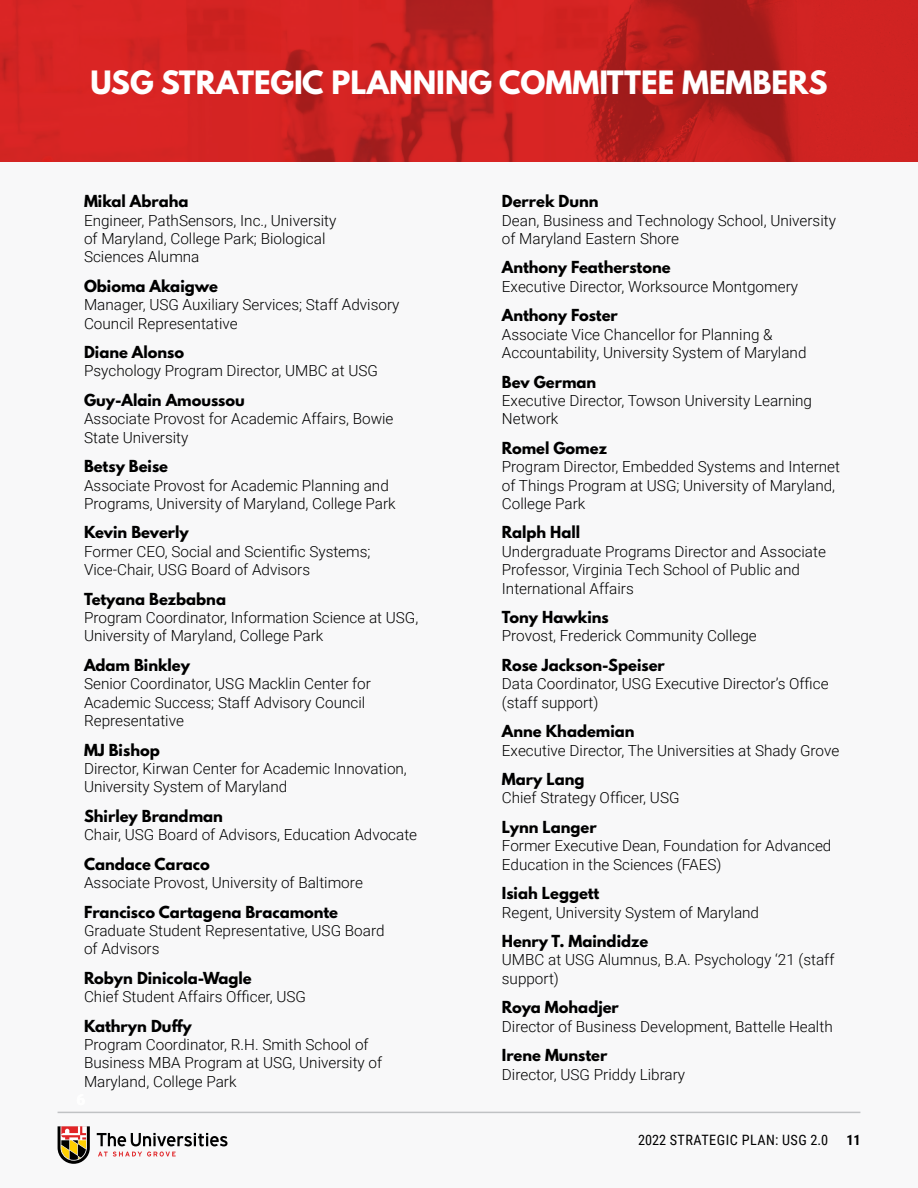
<style>
.page{position:relative;width:918px;height:1188px;background:#f8f8f9}
.page>*{position:absolute;margin:0;border:0;box-sizing:border-box;transform-origin:0 0}
.t1{font:700 28.5px "League Spartan";color:#fff}
.t2{font:300 15.3px/18.3px "Roboto";color:#000}
.t3{font:700 14.7px "League Spartan";color:#000}
.t4{font:14.25px "Roboto Condensed";letter-spacing:.035em;color:#000}
.t5{font:700 14.25px "Roboto Condensed";color:#000}
</style>
<div class="page">
<svg style="left:0;top:0;width:918px;height:162px;background:#ca2221"></svg>
<hr style="left:58px;top:1112px;width:802px;height:1px;background:#c0c2c4">
<svg style="left:58px;top:1126px;width:32px;height:38px"></svg>
<svg style="left:98px;top:1152px;width:78px;height:5px"></svg>
<svg style="left:97px;top:1133px;width:131px;height:13px"></svg>
<h1 class="t1" style="left:90px;top:60px;width:739px">USG STRATEGIC PLANNING COMMITTEE MEMBERS</h1>
<p class="t3" style="left:84px;top:190px;width:106px">Mikal Abraha</p>
<p class="t2" style="left:84px;top:210px;width:254px">Engineer, PathSensors, Inc., University of Maryland, College Park; Biological<br>Sciences Alumna</p>
<p class="t3" style="left:84px;top:274px;width:136px">Obioma Akaigwe</p>
<p class="t2" style="left:84px;top:295px;width:317px">Manager, USG Auxiliary Services; Staff Advisory<br>Council Representative</p>
<p class="t3" style="left:84px;top:341px;width:102px">Diane Alonso</p>
<p class="t2" style="left:84px;top:361px;width:295px">Psychology Program Director, UMBC at USG</p>
<p class="t3" style="left:84px;top:388px;width:162px">Guy-Alain Amoussou</p>
<p class="t2" style="left:84px;top:409px;width:311px">Associate Provost for Academic Affairs, Bowie<br>State University</p>
<p class="t3" style="left:84px;top:455px;width:86px">Betsy Beise</p>
<p class="t2" style="left:84px;top:475px;width:313px">Associate Provost for Academic Planning and<br>Programs, University of Maryland, College Park</p>
<p class="t3" style="left:84px;top:521px;width:106px">Kevin Beverly</p>
<p class="t2" style="left:84px;top:542px;width:288px">Former CEO, Social and Scientific Systems;<br>Vice-Chair, USG Board of Advisors</p>
<p class="t3" style="left:84px;top:587px;width:144px">Tetyana Bezbabna</p>
<p class="t2" style="left:84px;top:608px;width:336px">Program Coordinator, Information Science at USG,<br>University of Maryland, College Park</p>
<p class="t3" style="left:84px;top:653px;width:108px">Adam Binkley</p>
<p class="t2" style="left:84px;top:674px;width:288px">Senior Coordinator, USG Macklin Center for<br>Academic Success; Staff Advisory Council<br>Representative</p>
<p class="t3" style="left:84px;top:738px;width:77px">MJ Bishop</p>
<p class="t2" style="left:84px;top:759px;width:324px">Director, Kirwan Center for Academic Innovation,<br>University System of Maryland</p>
<p class="t3" style="left:84px;top:804px;width:140px">Shirley Brandman</p>
<p class="t2" style="left:84px;top:825px;width:335px">Chair, USG Board of Advisors, Education Advocate</p>
<p class="t3" style="left:84px;top:852px;width:127px">Candace Caraco</p>
<p class="t2" style="left:84px;top:873px;width:280px">Associate Provost, University of Baltimore</p>
<p class="t3" style="left:84px;top:900px;width:256px">Francisco Cartagena Bracamonte</p>
<p class="t2" style="left:84px;top:921px;width:302px">Graduate Student Representative, USG Board of Advisors</p>
<p class="t3" style="left:84px;top:966px;width:169px">Robyn Dinicola-Wagle</p>
<p class="t2" style="left:84px;top:987px;width:224px">Chief Student Affairs Officer, USG</p>
<p class="t3" style="left:84px;top:1014px;width:109px">Kathryn Duffy</p>
<p class="t2" style="left:84px;top:1035px;width:300px">Program Coordinator, R.H. Smith School of<br>Business MBA Program at USG, University of<br>Maryland, College Park</p>
<p class="t3" style="left:502px;top:190px;width:98px">Derrek Dunn</p>
<p class="t2" style="left:502px;top:210px;width:336px">Dean, Business and Technology School, University of Maryland Eastern Shore</p>
<p class="t3" style="left:502px;top:256px;width:170px">Anthony Featherstone</p>
<p class="t2" style="left:502px;top:277px;width:298px">Executive Director, Worksource Montgomery</p>
<p class="t3" style="left:502px;top:304px;width:117px">Anthony Foster</p>
<p class="t2" style="left:502px;top:325px;width:306px">Associate Vice Chancellor for Planning &amp;<br>Accountability, University System of Maryland</p>
<p class="t3" style="left:502px;top:370px;width:96px">Bev German</p>
<p class="t2" style="left:502px;top:391px;width:312px">Executive Director, Towson University Learning<br>Network</p>
<p class="t3" style="left:502px;top:436px;width:107px">Romel Gomez</p>
<p class="t2" style="left:502px;top:457px;width:340px">Program Director, Embedded Systems and Internet of Things Program at USG; University of Maryland,<br>College Park</p>
<p class="t3" style="left:502px;top:521px;width:80px">Ralph Hall</p>
<p class="t2" style="left:502px;top:542px;width:326px">Undergraduate Programs Director and Associate<br>Professor, Virginia Tech School of Public and<br>International Affairs</p>
<p class="t3" style="left:502px;top:606px;width:108px">Tony Hawkins</p>
<p class="t2" style="left:502px;top:626px;width:256px">Provost, Frederick Community College</p>
<p class="t3" style="left:502px;top:653px;width:165px">Rose Jackson-Speiser</p>
<p class="t2" style="left:502px;top:674px;width:328px">Data Coordinator, USG Executive Director’s Office (staff support)</p>
<p class="t3" style="left:502px;top:720px;width:134px">Anne Khademian</p>
<p class="t2" style="left:502px;top:740px;width:339px">Executive Director, The Universities at Shady Grove</p>
<p class="t3" style="left:502px;top:768px;width:84px">Mary Lang</p>
<p class="t2" style="left:502px;top:788px;width:179px">Chief Strategy Officer, USG</p>
<p class="t3" style="left:502px;top:815px;width:96px">Lynn Langer</p>
<p class="t2" style="left:502px;top:836px;width:331px">Former Executive Dean, Foundation for Advanced<br>Education in the Sciences (FAES)</p>
<p class="t3" style="left:502px;top:882px;width:99px">Isiah Leggett</p>
<p class="t2" style="left:502px;top:902px;width:259px">Regent, University System of Maryland</p>
<p class="t3" style="left:502px;top:930px;width:148px">Henry T. Maindidze</p>
<p class="t2" style="left:502px;top:950px;width:334px">UMBC at USG Alumnus, B.A. Psychology ‘21 (staff support)</p>
<p class="t3" style="left:502px;top:996px;width:119px">Roya Mohadjer</p>
<p class="t2" style="left:502px;top:1016px;width:332px">Director of Business Development, Battelle Health</p>
<p class="t3" style="left:502px;top:1044px;width:107px">Irene Munster</p>
<p class="t2" style="left:502px;top:1064px;width:185px">Director, USG Priddy Library</p>
<p class="t4" style="left:638px;top:1130px;width:192px">2022 STRATEGIC PLAN: USG 2.0</p>
<p class="t5" style="left:846px;top:1130px;width:16px">11</p>
</div>
